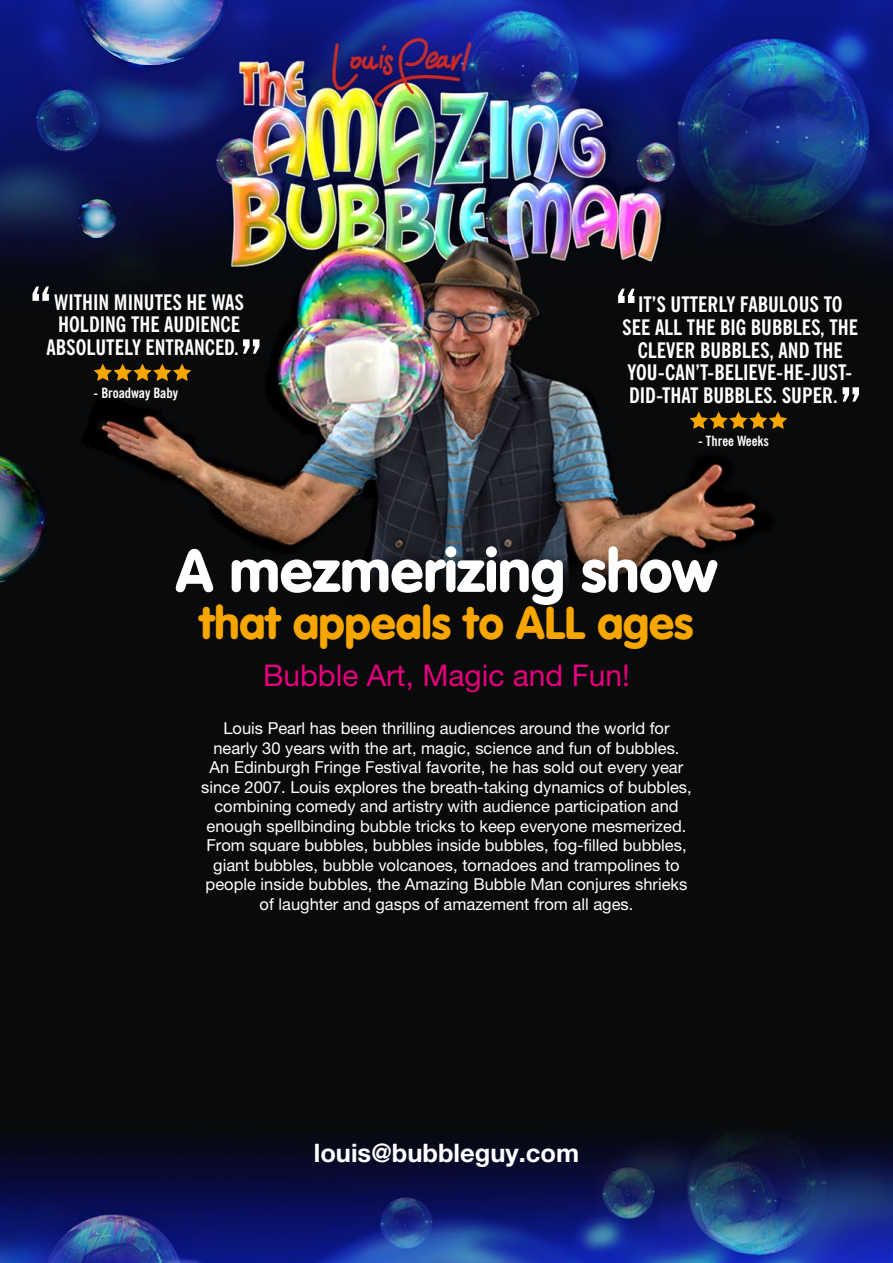
<style>
.page{position:relative;width:893px;height:1263px;background:#fff}
.page>*{position:absolute;margin:0;border:0;box-sizing:border-box;transform-origin:0 0}
.t1{font:900 59.1px "VAG Rounded";color:#fff}
.t2{font:900 45.15px "VAG Rounded";color:#f7a600}
.t3{font:30px "Helvetica Neue LT Pro";color:#e6007d}
.t4{font:700 25.5px "Helvetica Neue LT Pro";color:#fff}
.t5{font:700 condensed 21.3px/22.6px "News Gothic BT";color:#fff;text-align:center}
.t6{font:16.5px/19.5px "Helvetica Neue LT Pro";color:#fff;text-align:center}
.t7{font:700 condensed 14.1px "News Gothic BT";color:#fff}
</style>
<div class="page">
<img style="left:0;top:0;width:893px;height:887px">
<img style="left:0;top:887px;width:893px;height:376px">
<img style="left:64px;top:0;width:176px;height:77px">
<img style="left:76px;top:197px;width:44px;height:44px">
<img style="left:0;top:443px;width:56px;height:154px">
<div style="left:221px;top:552px;width:335px;height:90px;background:#090a0b;border-radius:50%"></div>
<div style="left:263px;top:552px;width:335px;height:90px;background:#090a0b;border-radius:50%"></div>
<svg style="left:305px;top:552px;width:336px;height:90px"></svg>
<svg style="left:347px;top:552px;width:336px;height:90px"></svg>
<div style="left:390px;top:552px;width:335px;height:90px;background:#090a0b;border-radius:50%"></div>
<svg style="left:618px;top:289px;width:16px;height:14px"></svg>
<svg style="left:843px;top:387px;width:16px;height:15px"></svg>
<svg style="left:690px;top:412px;width:97px;height:17px;background:#6b4a06"></svg>
<svg style="left:32px;top:286px;width:17px;height:15px"></svg>
<svg style="left:243px;top:339px;width:16px;height:15px"></svg>
<svg style="left:94px;top:364px;width:97px;height:17px;background:#6b4a06"></svg>
<p class="t5" style="left:47px;top:290px;width:199px">WITHIN MINUTES HE WAS<br>HOLDING THE AUDIENCE<br>ABSOLUTELY ENTRANCED.</p>
<p class="t7" style="left:94px;top:384px;width:86px">- Broadway Baby</p>
<p class="t5" style="left:638px;top:293px;width:206px">IT’S UTTERLY FABULOUS TO</p>
<p class="t5" style="left:622px;top:316px;width:237px">SEE ALL THE BIG BUBBLES, THE</p>
<p class="t5" style="left:638px;top:338px;width:207px">CLEVER BUBBLES, AND THE</p>
<p class="t5" style="left:628px;top:361px;width:226px">YOU-CAN’T-BELIEVE-HE-JUST-</p>
<p class="t5" style="left:629px;top:384px;width:210px">DID-THAT BUBBLES. SUPER.</p>
<p class="t7" style="left:698px;top:432px;width:72px">- Three Weeks</p>
<h1 class="t1" style="left:176px;top:535px;width:543px">A mezmerizing show</h1>
<h2 class="t2" style="left:199px;top:595px;width:496px">that appeals to ALL ages</h2>
<h3 class="t3" style="left:263px;top:657px;width:368px">Bubble Art, Magic and Fun!</h3>
<p class="t6" style="left:201px;top:718px;width:492px">Louis Pearl has been thrilling audiences around the world for nearly 30 years with the art, magic, science and fun of bubbles.<br>An Edinburgh Fringe Festival favorite, he has sold out every year since 2007. Louis explores the breath-taking dynamics of bubbles, combining comedy and artistry with audience participation and enough spellbinding bubble tricks to keep everyone mesmerized.<br>From square bubbles, bubbles inside bubbles, fog-filled bubbles, giant bubbles, bubble volcanoes, tornadoes and trampolines to people inside bubbles, the Amazing Bubble Man conjures shrieks of laughter and gasps of amazement from all ages.</p>
<h3 class="t4" style="left:314px;top:1137px;width:267px">louis@bubbleguy.com</h3>
</div>
